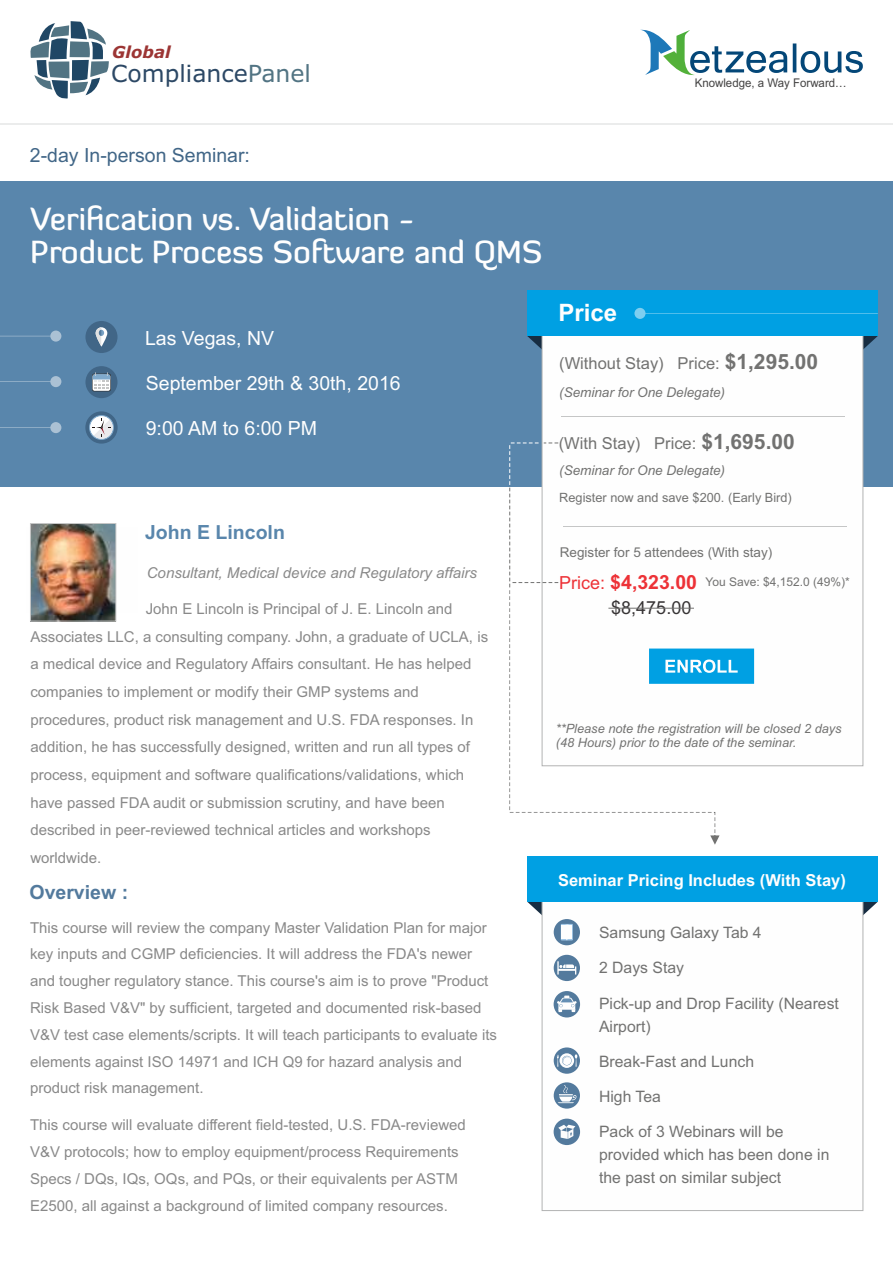
<style>
.page{position:relative;width:893px;height:1262px;background:#fff}
.page>*{position:absolute;margin:0;border:0;box-sizing:border-box;transform-origin:0 0}
.t1{font:500 31.5px/33px "Diavlo";color:#fefefe}
.t2{font:700 24px "Arial";color:#fefefe}
.t3{font:23.55px "Verdana";color:#2c4865}
.t4{font:19.5px "Arial";color:#fefefe}
.t5{font:19.5px "Arial";color:#416687}
.t6{font:700 19.5px "Arial";color:#5986ac}
.t7{font:700 19.5px "Arial";color:#537a9d}
.t8{font:18px "Arial";color:#373435}
.t9{font:16.5px "Arial";color:#727271}
.t10{font:700 16.5px "Arial";color:#fefefe}
.t11{font:italic 700 16.5px "Verdana";color:#9c3534}
.t12{font:15.75px/22.8px "Arial";color:#727271}
.t13{font:15px/27.6px "Arial";color:#898989}
.t14{font:italic 15px "Arial";color:#898989}
.t15{font:italic 13.5px "Arial";color:#727271}
.t16{font:13.5px "Arial";color:#727271}
.t17{font:italic 12.75px/14.2px "Arial";color:#727271}
.t18{font:12.75px "Arial";color:#727271}
.t19{font:12px "Arial";color:#727271}
.t20{font:12px "Arial";color:#434242;scale:.96 1}
.s1{color:#527483}
.s2{font-weight:700;font-size:21px}
.s3{font-size:18px;color:#ed3237}
.s4{font-weight:700;font-size:19.5px;color:#ed3237}
</style>
<div class="page">
<div style="left:0;top:181px;width:893px;height:306px;background:#5986ac"></div>
<svg style="left:527px;top:336px;width:14px;height:13px"></svg>
<svg style="left:863px;top:336px;width:14px;height:15px"></svg>
<div style="left:542px;top:309px;width:320px;height:456px;background:#fefefe"></div>
<svg style="left:719px;top:648px;width:35px;height:36px"></svg>
<div style="left:527px;top:291px;width:350px;height:45px;background:#00a0e3"></div>
<div style="left:634px;top:308px;width:11px;height:11px;background:#7ecef0;border-radius:5px"></div>
<svg style="left:527px;top:901px;width:14px;height:14px"></svg>
<svg style="left:863px;top:901px;width:14px;height:15px"></svg>
<svg style="left:541px;top:901px;width:322px;height:310px"></svg>
<div style="left:527px;top:856px;width:350px;height:45px;background:#00a0e3"></div>
<svg style="left:553px;top:954px;width:27px;height:27px"></svg>
<svg style="left:557px;top:961px;width:19px;height:13px"></svg>
<svg style="left:553px;top:991px;width:27px;height:26px"></svg>
<svg style="left:557px;top:995px;width:19px;height:17px"></svg>
<svg style="left:553px;top:1047px;width:27px;height:26px"></svg>
<svg style="left:557px;top:1054px;width:20px;height:13px"></svg>
<svg style="left:553px;top:1082px;width:27px;height:26px"></svg>
<svg style="left:557px;top:1084px;width:20px;height:19px"></svg>
<svg style="left:553px;top:919px;width:27px;height:26px"></svg>
<div style="left:561px;top:924px;width:12px;height:16px;background:#fefefe"></div>
<div style="left:553px;top:1118px;width:27px;height:27px;background:#537a9d;border-radius:50%"></div>
<svg style="left:558px;top:1124px;width:17px;height:15px"></svg>
<hr style="left:560px;top:416px;width:284px;height:1px;background:#c5c6c6">
<hr style="left:563px;top:526px;width:284px;height:1px;background:#c5c6c6">
<svg style="left:509px;top:590px;width:210px;height:254px"></svg>
<svg style="left:509px;top:442px;width:49px;height:145px"></svg>
<hr style="left:0;top:123px;width:893px;height:1px;background:#ebecec">
<div style="left:50px;top:330px;width:11px;height:11px;background:#abc1d4;border-radius:5px"></div>
<div style="left:50px;top:376px;width:11px;height:11px;background:#abc1d4;border-radius:5px"></div>
<div style="left:50px;top:422px;width:11px;height:11px;background:#abc1d4;border-radius:5px"></div>
<svg style="left:640px;top:29px;width:222px;height:47px"></svg>
<div style="left:85px;top:411px;width:33px;height:32px;background:#416687;border-radius:50%"></div>
<svg style="left:89px;top:415px;width:25px;height:25px"></svg>
<div style="left:85px;top:366px;width:32px;height:32px;background:#416687;border-radius:50%"></div>
<svg style="left:92px;top:372px;width:19px;height:19px"></svg>
<div style="left:85px;top:321px;width:32px;height:32px;background:#416687;border-radius:50%"></div>
<svg style="left:96px;top:327px;width:11px;height:20px"></svg>
<svg style="left:96px;top:327px;width:8px;height:19px"></svg>
<img style="left:32px;top:525px;width:82px;height:94px">
<div style="left:30px;top:523px;width:86px;height:98px;border:1px solid #c5c6c6"></div>
<svg style="left:30px;top:21px;width:79px;height:78px"></svg>
<p class="t11" style="left:112px;top:45px;width:60px">Global</p>
<h3 class="t3" style="left:111px;top:64px;width:201px">Compliance<span class="s1">Panel</span></h3>
<p class="t20" style="left:694px;top:78px;width:160px">Knowledge, a Way Forward…</p>
<h3 class="t5" style="left:30px;top:148px;width:221px">2-day In-person Seminar:</h3>
<h1 class="t1" style="left:30px;top:206px;width:513px">Verification vs. Validation -<br>Product Process Software and QMS</h1>
<h3 class="t4" style="left:145px;top:330px;width:130px">Las Vegas, NV</h3>
<h3 class="t4" style="left:146px;top:375px;width:256px">September 29th &amp; 30th, 2016</h3>
<h3 class="t4" style="left:146px;top:421px;width:173px">9:00 AM to 6:00 PM</h3>
<h3 class="t6" style="left:145px;top:524px;width:141px">John E Lincoln</h3>
<p class="t14" style="left:147px;top:567px;width:332px">Consultant, Medical device and Regulatory affairs</p>
<p class="t13" style="left:30px;top:596px;width:459px;text-indent:115px">John E Lincoln is Principal of J. E. Lincoln and Associates LLC, a consulting company. John, a graduate of UCLA, is a medical device and Regulatory Affairs consultant. He has helped companies to implement or modify their GMP systems and procedures, product risk management and U.S. FDA responses. In addition, he has successfully designed, written and run all types of process, equipment and software qualifications/validations, which have passed FDA audit or submission scrutiny, and have been described in peer-reviewed technical articles and workshops worldwide.</p>
<h3 class="t7" style="left:29px;top:884px;width:100px">Overview :</h3>
<p class="t13" style="left:30px;top:915px;width:468px;line-height:26.8px">This course will review the company Master Validation Plan for major key inputs and CGMP deficiencies. It will address the FDA's newer and tougher regulatory stance. This course's aim is to prove "Product Risk Based V&amp;V" by sufficient, targeted and documented risk-based V&amp;V test case elements/scripts. It will teach participants to evaluate its elements against ISO 14971 and ICH Q9 for hazard analysis and product risk management.</p>
<p class="t13" style="left:30px;top:1113px;width:437px;line-height:26.8px">This course will evaluate different field-tested, U.S. FDA-reviewed V&amp;V protocols; how to employ equipment/process Requirements Specs / DQs, IQs, OQs, and PQs, or their equivalents per ASTM E2500, all against a background of limited company resources.</p>
<h2 class="t2" style="left:558px;top:303px;width:60px">Price</h2>
<p class="t9" style="left:559px;top:356px;width:260px">(Without Stay) Price: <span class="s2">$1,295.00</span></p>
<p class="t15" style="left:559px;top:387px;width:167px">(Seminar for One Delegate)</p>
<p class="t9" style="left:559px;top:437px;width:237px">(With Stay) Price: <span class="s2">$1,695.00</span></p>
<p class="t15" style="left:559px;top:465px;width:167px">(Seminar for One Delegate)</p>
<p class="t18" style="left:559px;top:493px;width:234px">Register now and save $200. (Early Bird)</p>
<p class="t16" style="left:560px;top:547px;width:214px">Register for 5 attendees (With stay)</p>
<p class="t19" style="left:559px;top:577px;width:292px"><span class="s3">Price:</span> <span class="s4">$4,323.00</span> You Save: $4,152.0 (49%)*</p>
<p class="t8" style="left:611px;top:600px;width:82px">$8,475.00</p>
<p class="t17" style="left:556px;top:722px;width:287px">**Please note the registration will be closed 2 days (48 Hours) prior to the date of the seminar.</p>
<p class="t10" style="left:558px;top:874px;width:289px">Seminar Pricing Includes (With Stay)</p>
<p class="t12" style="left:599px;top:922px;width:164px">Samsung Galaxy Tab 4</p>
<p class="t12" style="left:599px;top:958px;width:86px">2 Days Stay</p>
<p class="t12" style="left:599px;top:993px;width:241px">Pick-up and Drop Facility (Nearest<br>Airport)</p>
<p class="t12" style="left:599px;top:1051px;width:156px">Break-Fast and Lunch</p>
<p class="t12" style="left:599px;top:1086px;width:63px">High Tea</p>
<p class="t12" style="left:599px;top:1121px;width:232px">Pack of 3 Webinars will be provided which has been done in the past on similar subject</p>
</div>
